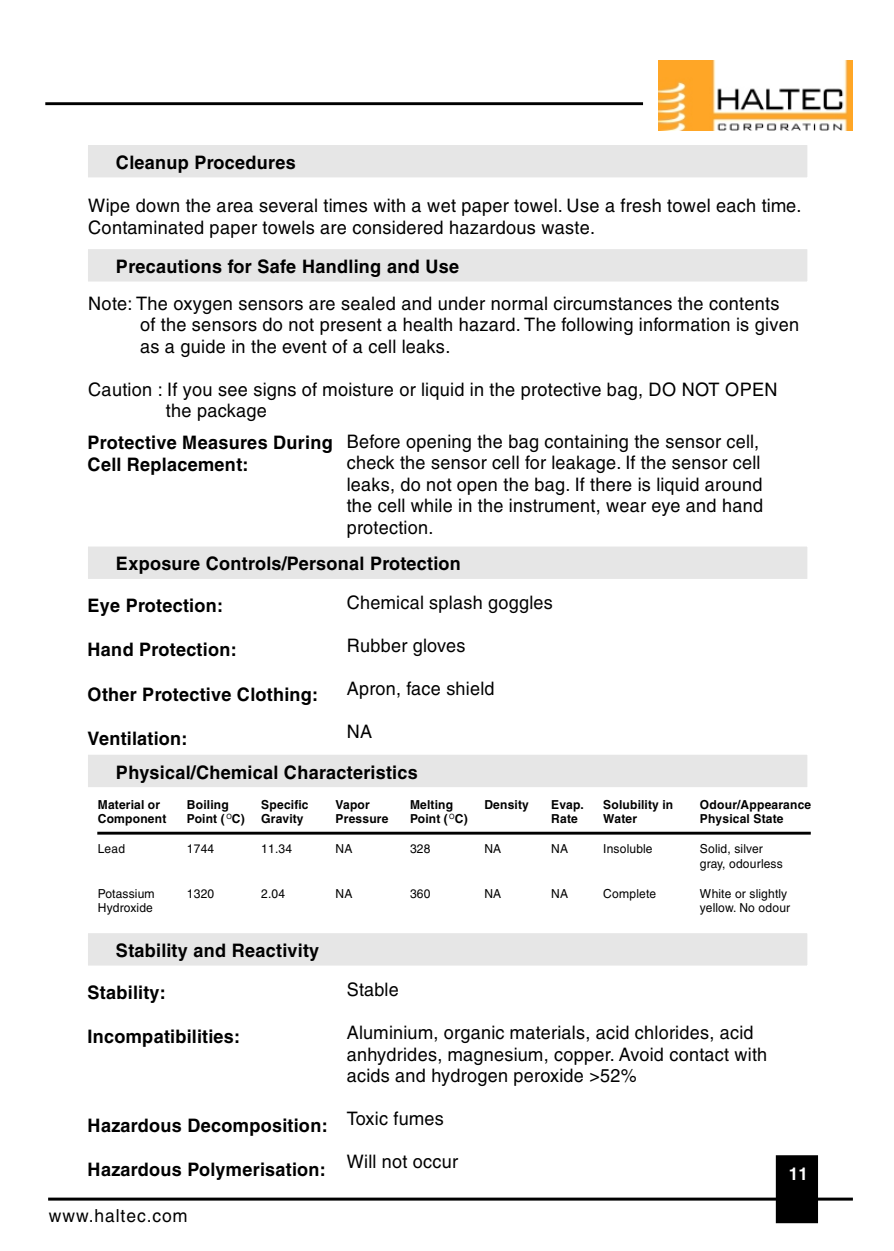
<style>
.page{position:relative;width:894px;height:1251px;background:#fff}
.page>*{position:absolute;margin:0;border:0;box-sizing:border-box;transform-origin:0 0}
.t1{font:18.6px/21.6px "Helvetica";color:#000}
.t2{font:700 18.6px/22.2px "Helvetica";color:#000}
.t3{font:18px "Helvetica";letter-spacing:.04em;color:#000}
.t4{font:700 17.4px "Helvetica";color:#fff}
.t5{font:700 12.3px/14.7px "Helvetica";color:#000}
.t6{font:12.3px/14.4px "Helvetica";color:#000}
.t7{font:7.2px "Helvetica";color:#000}
</style>
<div class="page">
<hr style="left:45px;top:102px;width:598px;height:3px;background:#000">
<hr style="left:48px;top:1198px;width:805px;height:3px;background:#000">
<div style="left:776px;top:1155px;width:42px;height:68px;background:#000"></div>
<div style="left:85px;top:142px;width:725px;height:38px;background:#e6e6e6;border:3px solid #fff"></div>
<div style="left:85px;top:246px;width:725px;height:38px;background:#e6e6e6;border:3px solid #fff"></div>
<div style="left:85px;top:544px;width:725px;height:38px;background:#e6e6e6;border:3px solid #fff"></div>
<div style="left:85px;top:930px;width:725px;height:38px;background:#e6e6e6;border:3px solid #fff"></div>
<div style="left:85px;top:752px;width:725px;height:38px;background:#e6e6e6;border:3px solid #fff"></div>
<hr style="left:97px;top:832px;width:714px;height:3px;background:#000">
<img style="left:658px;top:61px;width:194px;height:70px">
<p class="t2" style="left:116px;top:153px;width:182px">Cleanup Procedures</p>
<p class="t1" style="left:88px;top:196px;width:715px">Wipe down the area several times with a wet paper towel. Use a fresh towel each time.<br>Contaminated paper towels are considered hazardous waste.</p>
<p class="t2" style="left:116px;top:257px;width:345px">Precautions for Safe Handling and Use</p>
<p class="t1" style="left:140px;top:294px;width:661px;text-indent:-52px">Note: The oxygen sensors are sealed and under normal circumstances the contents of the sensors do not present a health hazard. The following information is given as a guide in the event of a cell leaks.</p>
<p class="t1" style="left:166px;top:380px;width:614px;text-indent:-78px">Caution : If you see signs of moisture or liquid in the protective bag, DO NOT OPEN the package</p>
<p class="t2" style="left:88px;top:432px;width:247px">Protective Measures During<br>Cell Replacement:</p>
<p class="t1" style="left:347px;top:432px;width:418px">Before opening the bag containing the sensor cell, check the sensor cell for leakage. If the sensor cell leaks, do not open the bag. If there is liquid around the cell while in the instrument, wear eye and hand protection.</p>
<p class="t2" style="left:116px;top:554px;width:347px">Exposure Controls/Personal Protection</p>
<p class="t2" style="left:88px;top:596px;width:137px">Eye Protection:</p>
<p class="t2" style="left:88px;top:640px;width:151px">Hand Protection:</p>
<p class="t2" style="left:88px;top:684px;width:232px">Other Protective Clothing:</p>
<p class="t2" style="left:88px;top:729px;width:102px">Ventilation:</p>
<p class="t1" style="left:347px;top:593px;width:208px">Chemical splash goggles</p>
<p class="t1" style="left:347px;top:636px;width:120px">Rubber gloves</p>
<p class="t1" style="left:347px;top:679px;width:150px">Apron, face shield</p>
<p class="t1" style="left:347px;top:722px;width:27px">NA</p>
<p class="t2" style="left:116px;top:762px;width:304px">Physical/Chemical Characteristics</p>
<p class="t5" style="left:98px;top:798px;width:70px">Material or<br>Component</p>
<p class="t5" style="left:187px;top:798px;width:60px">Boiling<br>Point ( C)</p>
<p class="t5" style="left:261px;top:798px;width:49px">Specific<br>Gravity</p>
<p class="t5" style="left:336px;top:798px;width:55px">Vapor<br>Pressure</p>
<p class="t5" style="left:410px;top:798px;width:60px">Melting<br>Point ( C)</p>
<p class="t5" style="left:484px;top:798px;width:46px">Density</p>
<p class="t5" style="left:551px;top:798px;width:34px">Evap.<br>Rate</p>
<p class="t5" style="left:603px;top:798px;width:72px">Solubility in<br>Water</p>
<p class="t5" style="left:700px;top:798px;width:113px">Odour/Appearance<br>Physical State</p>
<p class="t6" style="left:98px;top:843px;width:29px">Lead</p>
<p class="t6" style="left:187px;top:843px;width:29px">1744</p>
<p class="t6" style="left:261px;top:843px;width:33px">11.34</p>
<p class="t6" style="left:336px;top:843px;width:19px">NA</p>
<p class="t6" style="left:410px;top:843px;width:22px">328</p>
<p class="t6" style="left:484px;top:843px;width:19px">NA</p>
<p class="t6" style="left:551px;top:843px;width:19px">NA</p>
<p class="t6" style="left:603px;top:843px;width:51px">Insoluble</p>
<p class="t6" style="left:700px;top:843px;width:85px">Solid, silver gray, odourless</p>
<p class="t6" style="left:98px;top:887px;width:59px">Potassium<br>Hydroxide</p>
<p class="t6" style="left:187px;top:887px;width:29px">1320</p>
<p class="t6" style="left:261px;top:887px;width:26px">2.04</p>
<p class="t6" style="left:336px;top:887px;width:19px">NA</p>
<p class="t6" style="left:410px;top:887px;width:22px">360</p>
<p class="t6" style="left:484px;top:887px;width:19px">NA</p>
<p class="t6" style="left:551px;top:887px;width:19px">NA</p>
<p class="t6" style="left:603px;top:887px;width:55px">Complete</p>
<p class="t6" style="left:700px;top:887px;width:92px">White or slightly yellow. No odour</p>
<p class="t7" style="left:226px;top:814px;width:7px">O</p>
<p class="t7" style="left:449px;top:813px;width:7px">O</p>
<p class="t2" style="left:116px;top:941px;width:205px">Stability and Reactivity</p>
<p class="t2" style="left:88px;top:983px;width:80px">Stability:</p>
<p class="t2" style="left:88px;top:1027px;width:154px">Incompatibilities:</p>
<p class="t2" style="left:88px;top:1115px;width:242px">Hazardous Decomposition:</p>
<p class="t2" style="left:88px;top:1160px;width:240px">Hazardous Polymerisation:</p>
<p class="t3" style="left:49px;top:1208px;width:141px">www.haltec.com</p>
<p class="t1" style="left:347px;top:980px;width:54px">Stable</p>
<p class="t1" style="left:347px;top:1023px;width:422px">Aluminium, organic materials, acid chlorides, acid anhydrides, magnesium, copper. Avoid contact with acids and hydrogen peroxide &gt;52%</p>
<p class="t1" style="left:347px;top:1109px;width:99px">Toxic fumes</p>
<p class="t1" style="left:347px;top:1152px;width:113px">Will not occur</p>
<p class="t4" style="left:789px;top:1166px;width:21px">11</p>
</div>
